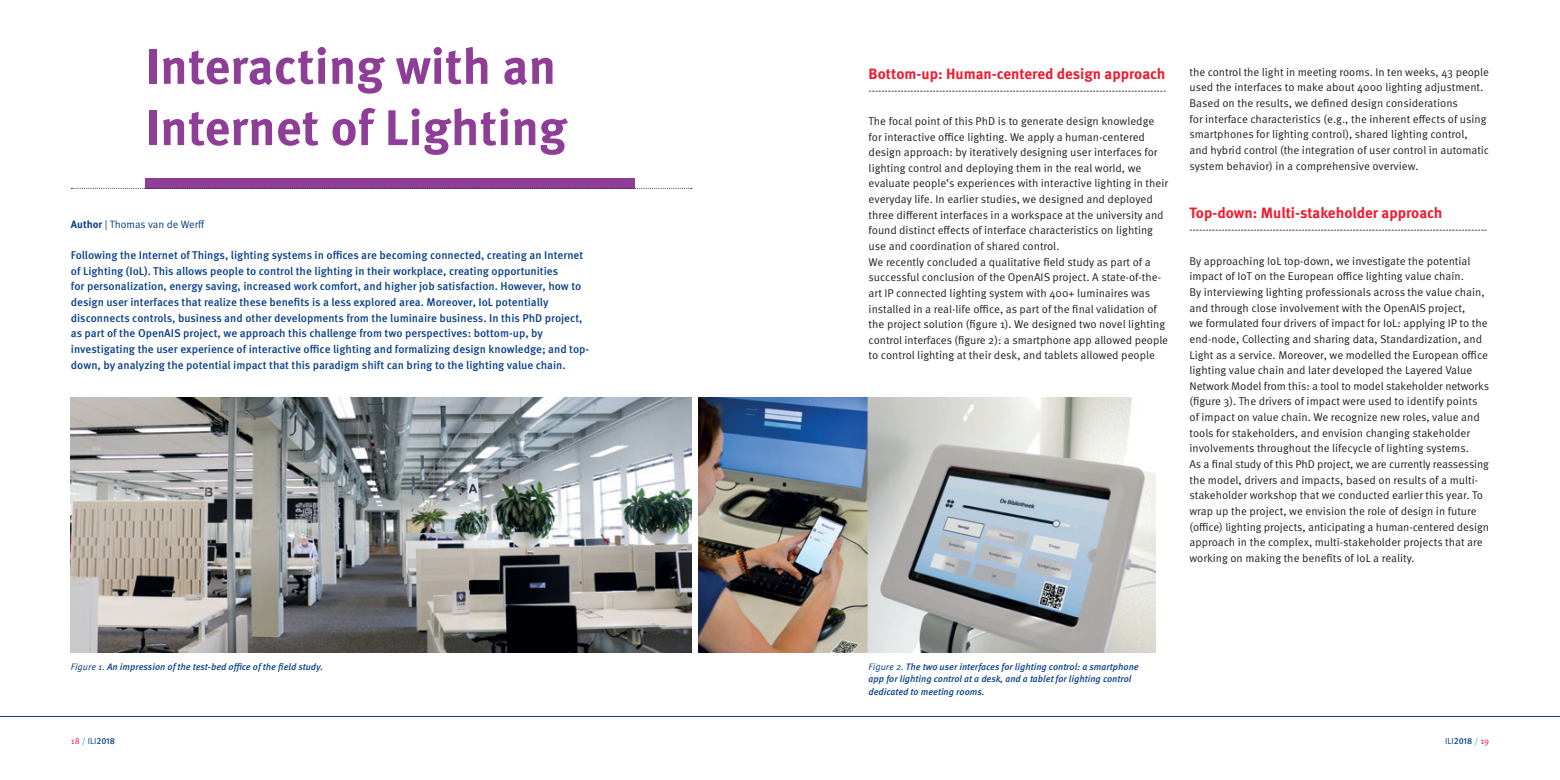
<style>
.page{position:relative;width:1560px;height:780px;background:#fff}
.page>*{position:absolute;margin:0;border:0;box-sizing:border-box;transform-origin:0 0}
.Kop{font:700 50px "Meta OT";color:#8f3e97}
.Tussenkopje{font:700 15px "Meta OT";color:#ee1b2d}
.Body_interviews{font:11.25px/15.6px "Meta OT";color:#231f20}
.Tussenkopje-2{font:500 11.25px/15.6px "Meta OT";color:#083e89}
.Body{font:10.62px "Meta OT";color:#231f20}
.Body_interviews-2{font:10.62px "Meta OT";color:#231f20}
.Authors{font:10.62px "Meta OT";color:#083e89}
.Fotobijschrift{font:italic 500 9.38px/12.5px "Meta OT";color:#083e89}
.t1{font:500 8.75px "Meta OT";color:#083e89}
.s1{font-weight:700}
.s2{font-weight:400}
.s3{font-weight:400;color:#ee1059}
.s4{font-weight:400;color:#00aeef}
</style>
<div class="page">
<img style="left:71px;top:397px;width:620px;height:255px">
<img style="left:698px;top:397px;width:457px;height:255px">
<hr style="left:0;top:716px;width:1559px;height:1px;background:#083e89">
<div style="left:145px;top:178px;width:489px;height:11px;background:#8f3e97"></div>
<svg style="left:71px;top:188px;width:621px;height:1px"></svg>
<p class="Kop" style="left:145px;top:35px;width:412px">Interacting with an</p>
<p class="Kop" style="left:145px;top:96px;width:423px">Internet of Lighting</p>
<p class="Authors" style="left:71px;top:218px;width:135px"><span class="s1">Author</span> | Thomas van de Werff</p>
<p class="Tussenkopje-2" style="left:71px;top:247px;width:520px">Following the Internet of Things, lighting systems in offices are becoming connected, creating an Internet of Lighting (IoL). This allows people to control the lighting in their workplace, creating opportunities<br>for personalization, energy saving, increased work comfort, and higher job satisfaction. However, how to design user interfaces that realize these benefits is a less explored area. Moreover, IoL potentially disconnects controls, business and other developments from the luminaire business. In this PhD project, as part of the OpenAIS project, we approach this challenge from two perspectives: bottom-up, by investigating the user experience of interactive office lighting and formalizing design knowledge; and top&shy;down, by analyzing the potential impact that this paradigm shift can bring to the lighting value chain.</p>
<p class="Tussenkopje" style="left:868px;top:64px;width:298px">Bottom-up: Human-centered design approach</p>
<p class="Body" style="left:868px;top:84px;width:299px">---------------------------------------------------------------------------------------------</p>
<p class="Body_interviews" style="left:868px;top:113px;width:301px">The focal point of this PhD is to generate design knowledge for interactive office lighting. We apply a human-centered design approach: by iteratively designing user interfaces for lighting control and deploying them in the real world, we evaluate people’s experiences with interactive lighting in their everyday life. In earlier studies, we designed and deployed three different interfaces in a workspace at the university and found distinct effects of interface characteristics on lighting use and coordination of shared control.</p>
<p class="Body_interviews" style="left:868px;top:254px;width:301px">We recently concluded a qualitative field study as part of a successful conclusion of the OpenAIS project. A state-of-the&shy;art IP connected lighting system with 400+ luminaires was installed in a real-life office, as part of the final validation of the project solution (figure 1). We designed two novel lighting control interfaces (figure 2): a smartphone app allowed people to control lighting at their desk, and tablets allowed people</p>
<p class="Body_interviews" style="left:1189px;top:64px;width:301px">the control the light in meeting rooms. In ten weeks, 43 people used the interfaces to make about 4000 lighting adjustment.<br>Based on the results, we defined design considerations<br>for interface characteristics (e.g., the inherent effects of using smartphones for lighting control), shared lighting control,<br>and hybrid control (the integration of user control in automatic system behavior) in a comprehensive overview.</p>
<p class="Tussenkopje" style="left:1189px;top:204px;width:254px">Top-down: Multi-stakeholder approach</p>
<p class="Body_interviews-2" style="left:1189px;top:223px;width:299px">---------------------------------------------------------------------------------------------</p>
<p class="Body_interviews" style="left:1189px;top:253px;width:301px">By approaching IoL top-down, we investigate the potential impact of IoT on the European office lighting value chain.<br>By interviewing lighting professionals across the value chain, and through close involvement with the OpenAIS project,<br>we formulated four drivers of impact for IoL: applying IP to the end-node, Collecting and sharing data, Standardization, and Light as a service. Moreover, we modelled the European office lighting value chain and later developed the Layered Value Network Model from this: a tool to model stakeholder networks (figure 3). The drivers of impact were used to identify points of impact on value chain. We recognize new roles, value and tools for stakeholders, and envision changing stakeholder involvements throughout the lifecycle of lighting systems.</p>
<p class="Body_interviews" style="left:1189px;top:456px;width:301px">As a final study of this PhD project, we are currently reassessing the model, drivers and impacts, based on results of a multi&shy;stakeholder workshop that we conducted earlier this year. To wrap up the project, we envision the role of design in future (office) lighting projects, anticipating a human-centered design approach in the complex, multi-stakeholder projects that are working on making the benefits of IoL a reality.</p>
<p class="Fotobijschrift" style="left:71px;top:660px;width:254px"><span class="s2">Figure 1.</span> An impression of the test-bed office of the field study.</p>
<p class="Fotobijschrift" style="left:868px;top:660px;width:271px"><span class="s2">Figure 2.</span> The two user interfaces for lighting control: a smartphone app for lighting control at a desk, and a tablet for lighting control dedicated to meeting rooms.</p>
<p class="t1" style="left:71px;top:735px;width:46px"><span class="s3">18</span> <span class="s4">/</span> <span class="s2">ILI</span>2018</p>
<p class="t1" style="left:1444px;top:735px;width:46px"><span class="s2">ILI</span>2018 <span class="s4">/</span> <span class="s3">19</span></p>
</div>
